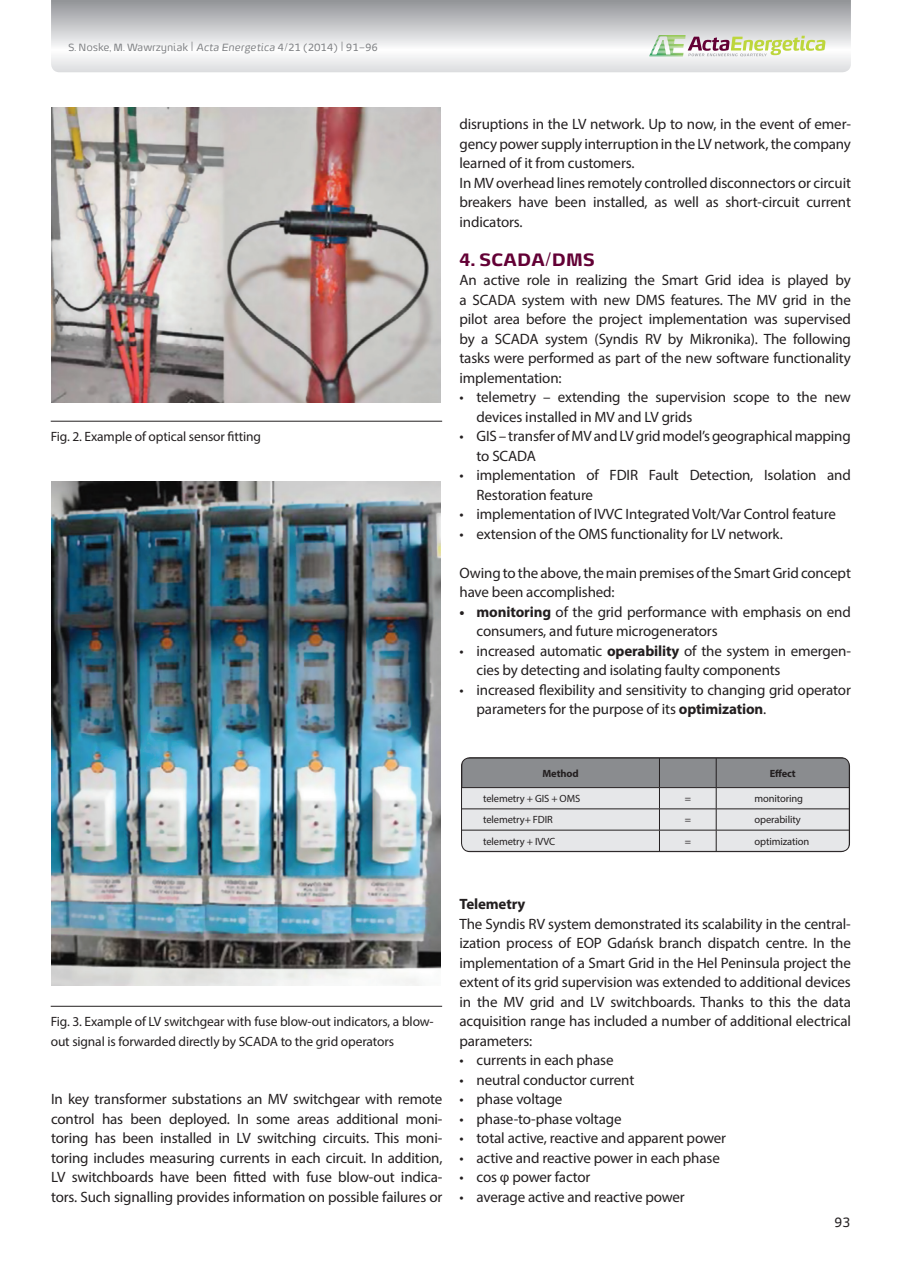
<style>
.page{position:relative;width:902px;height:1263px;background:#fff}
.page>*{position:absolute;margin:0;border:0;box-sizing:border-box;transform-origin:0 0}
.t1{font:700 18px "Energa";letter-spacing:-.01em;color:#630035}
.t2{font:15px/19.5px "Myriad Pro";letter-spacing:-.01em;color:#231f20}
.t3{font:700 15px "Myriad Pro";letter-spacing:-.01em;color:#231f20}
.t4{font:13.5px/19.5px "Myriad Pro";letter-spacing:-.01em;color:#231f20}
.t5{font:13.5px "Energa";color:#231f20}
.t6{font:10.5px "Myriad Pro";letter-spacing:-.01em;color:#231f20}
.t7{font:10.5px "Energa";letter-spacing:-.01em;color:#808285}
.t8{font:700 10.5px "Myriad Pro";letter-spacing:-.01em;color:#231f20}
.s1{font-size:13.5px}
.s2{font-style:italic}
.s3{font-weight:700}
</style>
<div class="page">
<svg style="left:51px;top:0;width:799px;height:72px"></svg>
<svg style="left:649px;top:35px;width:176px;height:21px"></svg>
<hr style="left:51px;top:421px;width:391px;height:1px;background:#231f20">
<hr style="left:51px;top:1006px;width:391px;height:1px;background:#231f20">
<img style="left:51px;top:108px;width:390px;height:294px">
<img style="left:51px;top:482px;width:390px;height:503px">
<hr style="left:461px;top:851px;width:198px;height:1px;background:#231f20">
<svg style="left:461px;top:758px;width:388px;height:93px;background:#bfc0c2"></svg>
<hr style="left:716px;top:851px;width:133px;height:1px;background:#231f20">
<div style="left:461px;top:757px;width:388px;height:95px;border:1px solid #231f20;border-radius:9px"></div>
<p class="t7" style="left:68px;top:41px;width:311px">S. Noske, M. Wawrzyniak <span class="s1">|</span> <span class="s2">Acta Energetica</span> 4/21 (2014) <span class="s1">|</span> 91–96</p>
<p class="t4" style="left:51px;top:427px;width:212px">Fig. 2. Example of optical sensor fitting</p>
<p class="t2" style="left:459px;top:114px;width:393px">disruptions in the LV network. Up to now, in the event of emer&shy;gency power supply interruption in the LV network, the company learned of it from customers.<br>In MV overhead lines remotely controlled disconnectors or circuit breakers have been installed, as well as short-circuit current indicators.</p>
<p class="t1" style="left:459px;top:247px;width:137px">4. SCADA/DMS</p>
<p class="t2" style="left:459px;top:270px;width:393px;text-align:justify">An active role in realizing the Smart Grid idea is played by a SCADA system with new DMS features. The MV grid in the pilot area before the project implementation was supervised by a SCADA system (Syndis RV by Mikronika). The following tasks were performed as part of the new software functionality implementation:</p>
<p class="t2" style="left:476px;top:387px;width:376px;text-indent:-17px">• telemetry – extending the supervision scope to the new devices installed in MV and LV grids</p>
<p class="t2" style="left:476px;top:426px;width:376px;text-indent:-17px">• GIS – transfer of MV and LV grid model’s geographical mapping to SCADA</p>
<p class="t2" style="left:476px;top:465px;width:376px;text-indent:-17px">• implementation of FDIR Fault Detection, Isolation and<br>Restoration feature</p>
<p class="t2" style="left:459px;top:504px;width:378px">• implementation of IVVC Integrated Volt/Var Control feature</p>
<p class="t2" style="left:459px;top:524px;width:325px">• extension of the OMS functionality for LV network.</p>
<p class="t2" style="left:459px;top:563px;width:393px">Owing to the above, the main premises of the Smart Grid concept have been accomplished:</p>
<p class="t2" style="left:476px;top:602px;width:376px;text-indent:-17px"><span class="s3">• monitoring</span> of the grid performance with emphasis on end consumers, and future microgenerators</p>
<p class="t2" style="left:476px;top:641px;width:376px;text-indent:-17px">• increased automatic <span class="s3">operability</span> of the system in emergen&shy;cies by detecting and isolating faulty components</p>
<p class="t2" style="left:476px;top:680px;width:376px;text-indent:-17px">• increased flexibility and sensitivity to changing grid operator parameters for the purpose of its <span class="s3">optimization</span>.</p>
<p class="t8" style="left:542px;top:766px;width:38px">Method</p>
<p class="t8" style="left:769px;top:766px;width:28px">Effect</p>
<p class="t6" style="left:483px;top:792px;width:99px">telemetry + GIS + OMS</p>
<p class="t6" style="left:684px;top:792px;width:8px">=</p>
<p class="t6" style="left:754px;top:792px;width:50px">monitoring</p>
<p class="t6" style="left:483px;top:813px;width:71px">telemetry+ FDIR</p>
<p class="t6" style="left:684px;top:813px;width:8px">=</p>
<p class="t6" style="left:754px;top:813px;width:48px">operability</p>
<p class="t6" style="left:483px;top:835px;width:74px">telemetry + IVVC</p>
<p class="t6" style="left:684px;top:835px;width:8px">=</p>
<p class="t6" style="left:754px;top:835px;width:56px">optimization</p>
<p class="t4" style="left:51px;top:1012px;width:384px">Fig. 3. Example of LV switchgear with fuse blow-out indicators, a blow&shy;out signal is forwarded directly by SCADA to the grid operators</p>
<p class="t2" style="left:51px;top:1089px;width:393px;text-align:justify">In key transformer substations an MV switchgear with remote control has been deployed. In some areas additional moni&shy;toring has been installed in LV switching circuits. This moni&shy;toring includes measuring currents in each circuit. In addition, LV switchboards have been fitted with fuse blow-out indica&shy;tors. Such signalling provides information on possible failures or</p>
<p class="t3" style="left:459px;top:894px;width:67px">Telemetry</p>
<p class="t2" style="left:459px;top:914px;width:393px;text-align:justify">The Syndis RV system demonstrated its scalability in the central&shy;ization process of EOP Gdańsk branch dispatch centre. In the implementation of a Smart Grid in the Hel Peninsula project the extent of its grid supervision was extended to additional devices in the MV grid and LV switchboards. Thanks to this the data acquisition range has included a number of additional electrical parameters:</p>
<p class="t2" style="left:459px;top:1050px;width:155px">• currents in each phase</p>
<p class="t2" style="left:459px;top:1070px;width:176px">• neutral conductor current</p>
<p class="t2" style="left:459px;top:1089px;width:104px">• phase voltage</p>
<p class="t2" style="left:459px;top:1109px;width:164px">• phase-to-phase voltage</p>
<p class="t2" style="left:459px;top:1128px;width:268px">• total active, reactive and apparent power</p>
<p class="t2" style="left:459px;top:1148px;width:262px">• active and reactive power in each phase</p>
<p class="t2" style="left:459px;top:1167px;width:132px">• cos φ power factor</p>
<p class="t2" style="left:459px;top:1187px;width:227px">• average active and reactive power</p>
<p class="t5" style="left:834px;top:1213px;width:18px">93</p>
</div>
